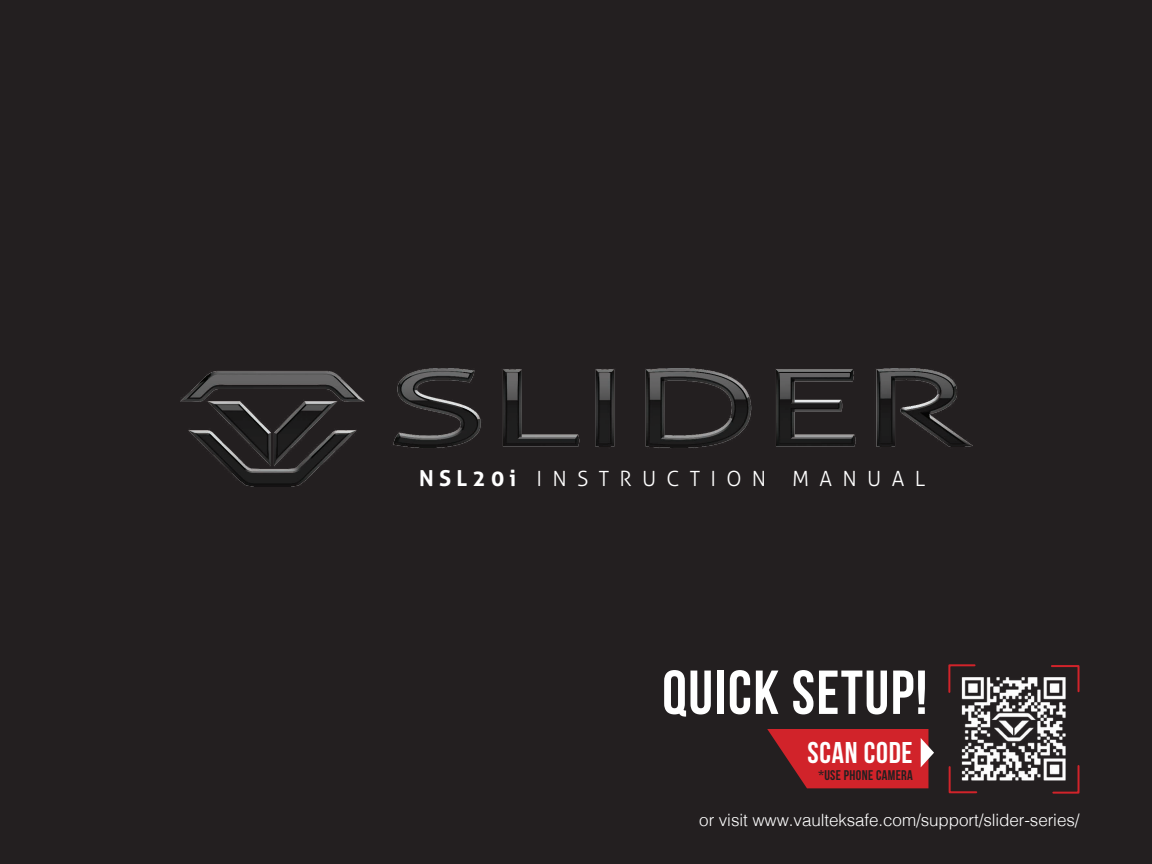
<style>
.page{position:relative;width:1152px;height:864px;background:#231f20}
.page>*{position:absolute;margin:0;border:0;box-sizing:border-box;transform-origin:0 0}
.t1{font:62px "Bebas Neue";letter-spacing:.025em;color:#fff}
.t2{font:30px "Bebas Neue";letter-spacing:.025em;color:#fff}
.t3{font:300 21px "Aller";letter-spacing:.49em;color:#fff}
.t4{font:300 17px "Helvetica";letter-spacing:-.005em;color:#fff}
.t5{font:14px "Bebas Neue";letter-spacing:.025em;color:#231f20}
.s1{font-weight:700;font-size:22px}
</style>
<div class="page">
<img style="left:181px;top:369px;width:791px;height:118px">
<svg style="left:767px;top:729px;width:167px;height:59px"></svg>
<svg style="left:948px;top:664px;width:28px;height:30px"></svg>
<svg style="left:1051px;top:665px;width:29px;height:28px"></svg>
<svg style="left:948px;top:766px;width:30px;height:28px"></svg>
<svg style="left:1051px;top:765px;width:29px;height:29px"></svg>
<img style="left:962px;top:677px;width:104px;height:103px">
<p class="t3" style="left:419px;top:466px;width:508px"><span class="s1">NSL20i</span> INSTRUCTION MANUAL</p>
<p class="t1" style="left:662px;top:659px;width:267px">QUICK SETUP!</p>
<p class="t2" style="left:807px;top:736px;width:107px">SCAN CODE</p>
<p class="t5" style="left:818px;top:768px;width:96px">*USE PHONE CAMERA</p>
<p class="t4" style="left:699px;top:805px;width:382px">or visit www.vaulteksafe.com/support/slider-series/</p>
</div>
